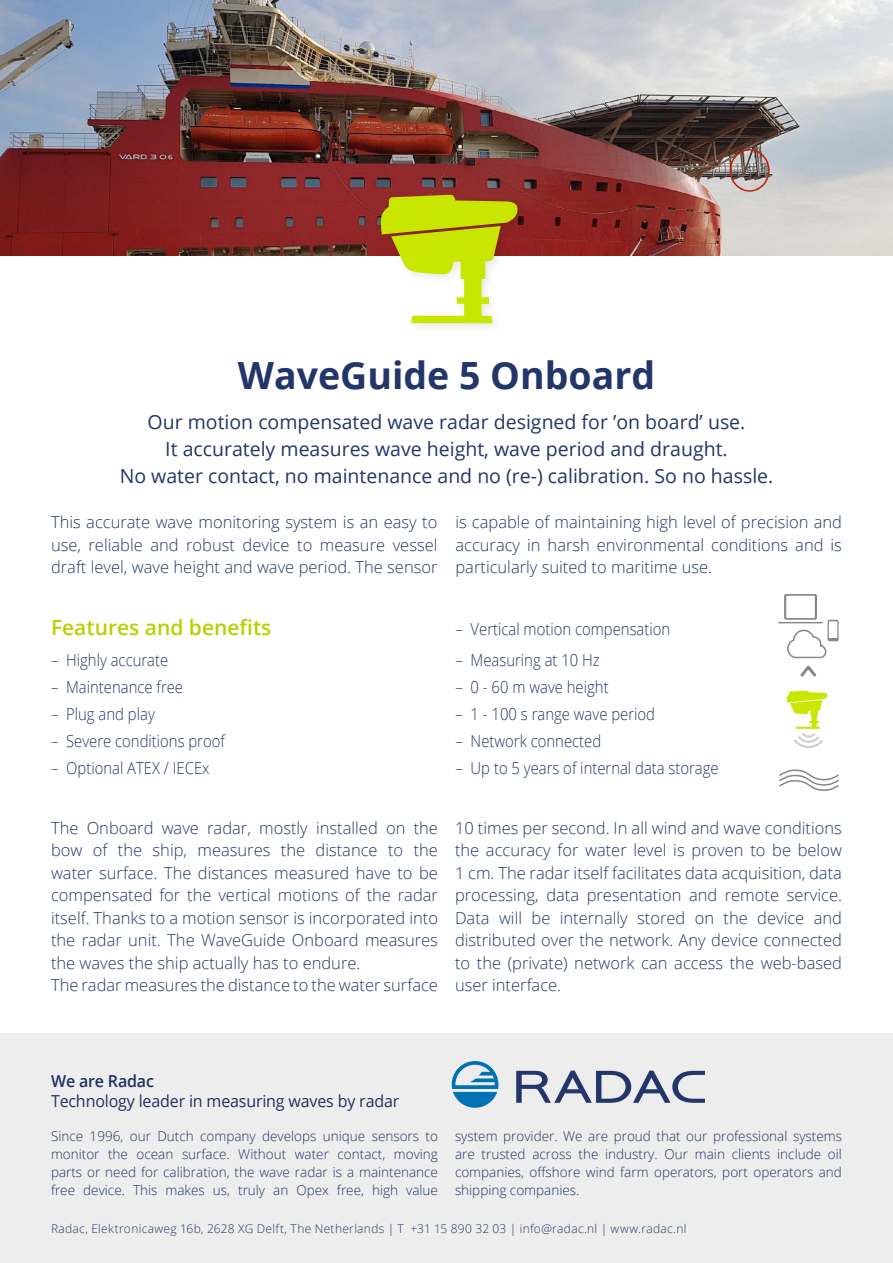
<style>
.page{position:relative;width:893px;height:1263px;background:#fff}
.page>*{position:absolute;margin:0;border:0;box-sizing:border-box;transform-origin:0 0}
.t1{font:700 37.5px "Open Sans";color:#223669}
.t2{font:600 21px "Open Sans";color:#bccf00}
.t3{font:19.5px/27px "Open Sans";color:#223669;text-align:center}
.t4{font:300 16.5px/22.5px "Open Sans";color:#223669;text-align:justify}
.t5{font:300 16.5px "Open Sans";color:#223669;scale:.9 1}
.t6{font:16.5px "Open Sans";letter-spacing:-.01em;color:#223669}
.t7{font:600 16.5px "Open Sans";letter-spacing:-.01em;color:#223669}
.t8{font:300 13.5px/18px "Open Sans";color:#223669;text-align:justify}
.t9{font:300 12px "Open Sans";letter-spacing:.025em;color:#223669}
</style>
<div class="page">
<div style="left:0;top:1033px;width:893px;height:230px;background:#ededed"></div>
<img style="left:0;top:0;width:893px;height:255px">
<div style="left:376px;top:190px;width:152px;height:145px;background:#000;opacity:.1"></div>
<svg style="left:380px;top:195px;width:139px;height:128px"></svg>
<svg style="left:516px;top:1070px;width:189px;height:33px"></svg>
<svg style="left:452px;top:1061px;width:46px;height:47px"></svg>
<svg style="left:786px;top:691px;width:42px;height:57px"></svg>
<svg style="left:787px;top:629px;width:40px;height:48px"></svg>
<svg style="left:784px;top:594px;width:33px;height:26px"></svg>
<hr style="left:778px;top:622px;width:45px;height:1px;background:#878787">
<div style="left:786px;top:596px;width:29px;height:22px;background:#fff"></div>
<svg style="left:827px;top:620px;width:12px;height:21px"></svg>
<div style="left:829px;top:621px;width:8px;height:17px;background:#fff"></div>
<svg style="left:779px;top:769px;width:60px;height:22px"></svg>
<h1 class="t1" style="left:238px;top:349px;width:419px">WaveGuide 5 Onboard</h1>
<p class="t3" style="left:120px;top:408px;width:655px">Our motion compensated wave radar designed for ’on board’ use.<br>It accurately measures wave height, wave period and draught.<br>No water contact, no maintenance and no (re-) calibration. So no hassle.</p>
<p class="t4" style="left:51px;top:511px;width:388px">This accurate wave monitoring system is an easy to use, reliable and robust device to measure vessel draft level, wave height and wave period. The sensor</p>
<p class="t4" style="left:455px;top:511px;width:388px">is capable of maintaining high level of precision and accuracy in harsh environmental conditions and is particularly suited to maritime use.</p>
<p class="t2" style="left:51px;top:613px;width:222px">Features and benefits</p>
<p class="t5" style="left:51px;top:649px;width:132px">– Highly accurate</p>
<p class="t5" style="left:51px;top:676px;width:148px">– Maintenance free</p>
<p class="t5" style="left:51px;top:703px;width:117px">– Plug and play</p>
<p class="t5" style="left:51px;top:730px;width:195px">– Severe conditions proof</p>
<p class="t5" style="left:51px;top:757px;width:178px">– Optional ATEX / IECEx</p>
<p class="t5" style="left:455px;top:618px;width:240px">– Vertical motion compensation</p>
<p class="t5" style="left:455px;top:649px;width:162px">– Measuring at 10 Hz</p>
<p class="t5" style="left:455px;top:676px;width:172px">– 0 - 60 m wave height</p>
<p class="t5" style="left:455px;top:703px;width:223px">– 1 - 100 s range wave period</p>
<p class="t5" style="left:455px;top:730px;width:163px">– Network connected</p>
<p class="t5" style="left:455px;top:757px;width:294px">– Up to 5 years of internal data storage</p>
<p class="t4" style="left:51px;top:816px;width:388px;text-align:left">The Onboard wave radar, mostly installed on the bow of the ship, measures the distance to the water surface. The distances measured have to be compensated for the vertical motions of the radar itself. Thanks to a motion sensor is incorporated into the radar unit. The WaveGuide Onboard measures the waves the ship actually has to endure.<br>The radar measures the distance to the water surface</p>
<p class="t4" style="left:455px;top:816px;width:388px">10 times per second. In all wind and wave conditions the accuracy for water level is proven to be below 1 cm. The radar itself facilitates data acquisition, data processing, data presentation and remote service.<br>Data will be internally stored on the device and distributed over the network. Any device connected to the (private) network can access the web-based user interface.</p>
<p class="t7" style="left:51px;top:1070px;width:105px">We are Radac</p>
<p class="t6" style="left:51px;top:1090px;width:350px">Technology leader in measuring waves by radar</p>
<p class="t8" style="left:51px;top:1127px;width:388px">Since 1996, our Dutch company develops unique sensors to monitor the ocean surface. Without water contact, moving parts or need for calibration, the wave radar is a maintenance free device. This makes us, truly an Opex free, high value</p>
<p class="t8" style="left:455px;top:1127px;width:388px">system provider. We are proud that our professional systems are trusted across the industry. Our main clients include oil companies, offshore wind farm operators, port operators and shipping companies.</p>
<p class="t9" style="left:51px;top:1220px;width:637px">Radac, Elektronicaweg 16b, 2628 XG Delft, The Netherlands | T +31 15 890 32 03 | info@radac.nl | www.radac.nl</p>
</div>
